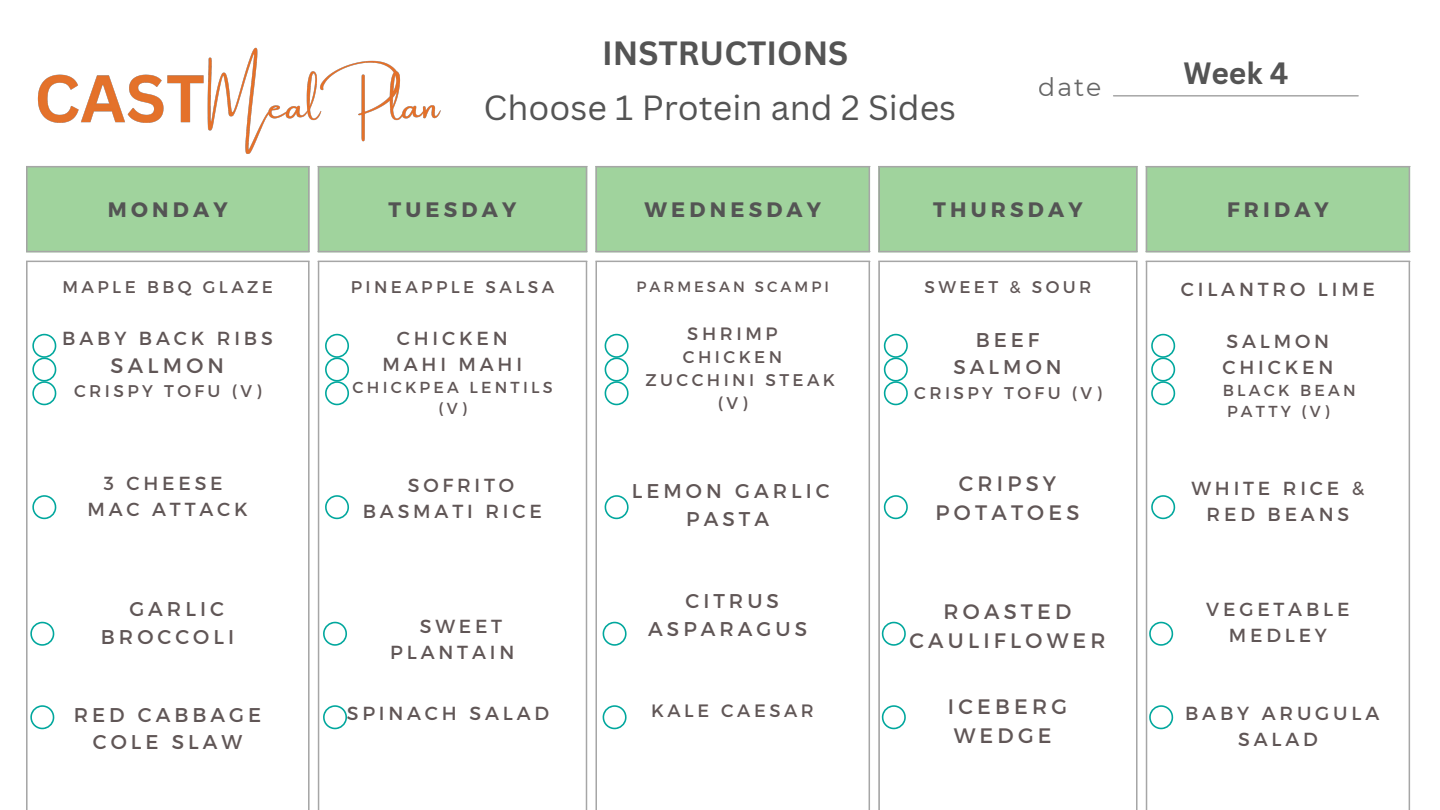
<style>
.page{position:relative;width:1440px;height:810px;background:#fff}
.page>*{position:absolute;margin:0;border:0;box-sizing:border-box;transform-origin:0 0}
.t1{font:34px "Canva Sans";color:#545454}
.t2{font:700 32.7px "Canva Sans";color:#545454}
.t3{font:700 30px "Canva Sans";color:#545454}
.t4{font:25.1px "Montserrat";color:#545454}
.t5{font:20.9px/29px "Montserrat";letter-spacing:.2em;color:#605656;text-align:center}
.t6{font:700 20.9px "Montserrat";letter-spacing:.2em;color:#545454}
.t7{font:19.9px/27.5px "Montserrat";letter-spacing:.2em;color:#605656;text-align:center}
.t8{font:18.9px/26px "Montserrat";letter-spacing:.2em;color:#605656;text-align:center}
.t9{font:17.9px "Montserrat";letter-spacing:.2em;color:#605656}
.t10{font:16.9px/23px "Montserrat";letter-spacing:.2em;color:#605656}
.t11{font:15.9px/21.5px "Montserrat";letter-spacing:.2em;color:#605656;text-align:center}
.t12{font:14.9px "Montserrat";letter-spacing:.2em;color:#605656}
</style>
<div class="page">
<hr style="left:1114px;top:95px;width:244px;height:2px;background:#a6a6a6">
<div style="left:28px;top:166px;width:1381px;height:86px;background:#a0d39d"></div>
<hr style="left:26px;top:167px;width:2px;height:84px;background:#a6a6a6">
<hr style="left:308px;top:167px;width:2px;height:84px;background:#a6a6a6">
<hr style="left:26px;top:251px;width:284px;height:1px;background:#a6a6a6">
<hr style="left:318px;top:167px;width:1px;height:84px;background:#a6a6a6">
<hr style="left:586px;top:167px;width:1px;height:84px;background:#a6a6a6">
<hr style="left:318px;top:166px;width:269px;height:1px;background:#a6a6a6">
<hr style="left:318px;top:251px;width:269px;height:1px;background:#a6a6a6">
<hr style="left:595px;top:167px;width:2px;height:84px;background:#a6a6a6">
<hr style="left:869px;top:167px;width:1px;height:84px;background:#a6a6a6">
<hr style="left:595px;top:166px;width:275px;height:1px;background:#a6a6a6">
<hr style="left:595px;top:251px;width:275px;height:1px;background:#a6a6a6">
<hr style="left:878px;top:167px;width:2px;height:84px;background:#a6a6a6">
<hr style="left:1136px;top:167px;width:2px;height:84px;background:#a6a6a6">
<hr style="left:878px;top:166px;width:260px;height:1px;background:#a6a6a6">
<hr style="left:878px;top:251px;width:260px;height:1px;background:#a6a6a6">
<hr style="left:1146px;top:167px;width:1px;height:84px;background:#a6a6a6">
<hr style="left:1409px;top:167px;width:1px;height:84px;background:#a6a6a6">
<hr style="left:1146px;top:166px;width:264px;height:1px;background:#a6a6a6">
<hr style="left:1146px;top:251px;width:264px;height:1px;background:#a6a6a6">
<hr style="left:26px;top:262px;width:2px;height:548px;background:#a6a6a6">
<hr style="left:308px;top:262px;width:2px;height:548px;background:#a6a6a6">
<hr style="left:26px;top:261px;width:284px;height:1px;background:#a6a6a6">
<hr style="left:26px;top:809px;width:284px;height:1px;background:#a6a6a6">
<hr style="left:318px;top:262px;width:1px;height:548px;background:#a6a6a6">
<hr style="left:586px;top:262px;width:1px;height:548px;background:#a6a6a6">
<hr style="left:318px;top:261px;width:269px;height:1px;background:#a6a6a6">
<hr style="left:318px;top:809px;width:269px;height:1px;background:#a6a6a6">
<hr style="left:595px;top:262px;width:2px;height:548px;background:#a6a6a6">
<hr style="left:869px;top:262px;width:1px;height:548px;background:#a6a6a6">
<hr style="left:595px;top:261px;width:275px;height:1px;background:#a6a6a6">
<hr style="left:595px;top:809px;width:275px;height:1px;background:#a6a6a6">
<hr style="left:878px;top:262px;width:2px;height:548px;background:#a6a6a6">
<hr style="left:1136px;top:262px;width:2px;height:548px;background:#a6a6a6">
<hr style="left:878px;top:261px;width:260px;height:1px;background:#a6a6a6">
<hr style="left:878px;top:809px;width:260px;height:1px;background:#a6a6a6">
<hr style="left:1146px;top:262px;width:1px;height:548px;background:#a6a6a6">
<hr style="left:1409px;top:262px;width:1px;height:548px;background:#a6a6a6">
<hr style="left:1146px;top:261px;width:264px;height:1px;background:#a6a6a6">
<hr style="left:1146px;top:809px;width:264px;height:1px;background:#a6a6a6">
<svg style="left:32px;top:495px;width:24px;height:24px"></svg>
<svg style="left:30px;top:622px;width:24px;height:24px"></svg>
<svg style="left:32px;top:334px;width:24px;height:71px"></svg>
<svg style="left:30px;top:705px;width:24px;height:24px"></svg>
<svg style="left:325px;top:495px;width:24px;height:24px"></svg>
<svg style="left:323px;top:622px;width:24px;height:24px"></svg>
<svg style="left:325px;top:334px;width:24px;height:71px"></svg>
<svg style="left:323px;top:705px;width:24px;height:24px"></svg>
<svg style="left:605px;top:495px;width:24px;height:24px"></svg>
<svg style="left:603px;top:622px;width:24px;height:24px"></svg>
<svg style="left:605px;top:334px;width:24px;height:71px"></svg>
<svg style="left:603px;top:705px;width:24px;height:24px"></svg>
<svg style="left:884px;top:495px;width:24px;height:24px"></svg>
<svg style="left:882px;top:622px;width:24px;height:24px"></svg>
<svg style="left:884px;top:334px;width:24px;height:71px"></svg>
<svg style="left:882px;top:705px;width:24px;height:24px"></svg>
<svg style="left:1151px;top:495px;width:24px;height:24px"></svg>
<svg style="left:1149px;top:622px;width:24px;height:24px"></svg>
<svg style="left:1151px;top:334px;width:24px;height:71px"></svg>
<svg style="left:1149px;top:705px;width:24px;height:24px"></svg>
<img style="left:26px;top:47px;width:415px;height:120px">
<p class="t2" style="left:602px;top:30px;width:248px">INSTRUCTIONS</p>
<p class="t1" style="left:484px;top:84px;width:474px">Choose 1 Protein and 2 Sides</p>
<h3 class="t4" style="left:1039px;top:71px;width:64px">date</h3>
<p class="t3" style="left:1183px;top:52px;width:107px">Week 4</p>
<p class="t6" style="left:108px;top:196px;width:121px">MONDAY</p>
<p class="t6" style="left:389px;top:196px;width:129px">TUESDAY</p>
<p class="t6" style="left:644px;top:196px;width:178px">WEDNESDAY</p>
<p class="t6" style="left:933px;top:196px;width:151px">THURSDAY</p>
<p class="t6" style="left:1227px;top:196px;width:103px">FRIDAY</p>
<p class="t10" style="left:63px;top:275px;width:212px">MAPLE BBQ GLAZE</p>
<p class="t8" style="left:62px;top:325px;width:212px">BABY BACK RIBS</p>
<p class="t5" style="left:111px;top:350px;width:115px">SALMON</p>
<p class="t10" style="left:74px;top:379px;width:189px">CRISPY TOFU (V)</p>
<p class="t8" style="left:104px;top:469px;width:120px">3 CHEESE</p>
<p class="t8" style="left:87px;top:495px;width:162px">MAC ATTACK</p>
<p class="t7" style="left:101px;top:594px;width:135px;text-align:left;text-indent:28px">GARLIC<br>BROCCOLI</p>
<p class="t7" style="left:74px;top:700px;width:189px">RED CABBAGE<br>COLE SLAW</p>
<p class="t10" style="left:351px;top:275px;width:205px">PINEAPPLE SALSA</p>
<p class="t8" style="left:397px;top:325px;width:112px">CHICKEN</p>
<p class="t8" style="left:382px;top:351px;width:141px">MAHI MAHI</p>
<p class="t11" style="left:353px;top:376px;width:202px">CHICKPEA LENTILS (V)</p>
<p class="t8" style="left:363px;top:472px;width:181px;text-align:left;text-indent:45px">SOFRITO<br>BASMATI RICE</p>
<p class="t8" style="left:390px;top:613px;width:126px;text-align:left;text-indent:30px">SWEET<br>PLANTAIN</p>
<p class="t8" style="left:347px;top:699px;width:204px">SPINACH SALAD</p>
<p class="t12" style="left:637px;top:277px;width:194px">PARMESAN SCAMPI</p>
<p class="t9" style="left:687px;top:322px;width:92px">SHRIMP</p>
<p class="t10" style="left:683px;top:345px;width:101px">CHICKEN</p>
<p class="t10" style="left:718px;top:368px;width:119px;text-indent:-72px">ZUCCHINI STEAK (V)</p>
<p class="t7" style="left:632px;top:477px;width:199px">LEMON GARLIC</p>
<p class="t7" style="left:686px;top:504px;width:84px">PASTA</p>
<p class="t7" style="left:648px;top:587px;width:160px">CITRUS<br>ASPARAGUS</p>
<p class="t9" style="left:651px;top:699px;width:164px">KALE CAESAR</p>
<p class="t10" style="left:924px;top:275px;width:168px">SWEET &amp; SOUR</p>
<p class="t7" style="left:976px;top:325px;width:65px">BEEF</p>
<p class="t7" style="left:954px;top:352px;width:110px">SALMON</p>
<p class="t10" style="left:914px;top:380px;width:189px">CRISPY TOFU (V)</p>
<p class="t5" style="left:936px;top:468px;width:145px">CRIPSY<br>POTATOES</p>
<p class="t5" style="left:909px;top:596px;width:198px">ROASTED<br>CAULIFLOWER</p>
<p class="t5" style="left:948px;top:691px;width:121px;text-align:left">ICEBERG<br>WEDGE</p>
<p class="t8" style="left:1181px;top:275px;width:196px">CILANTRO LIME</p>
<p class="t8" style="left:1227px;top:327px;width:104px">SALMON</p>
<p class="t8" style="left:1222px;top:353px;width:112px">CHICKEN</p>
<p class="t11" style="left:1223px;top:378px;width:134px;text-align:left">BLACK BEAN<br>PATTY (V)</p>
<p class="t8" style="left:1192px;top:474px;width:174px">WHITE RICE &amp;<br>RED BEANS</p>
<p class="t8" style="left:1206px;top:595px;width:145px">VEGETABLE<br>MEDLEY</p>
<p class="t8" style="left:1185px;top:699px;width:196px">BABY ARUGULA<br>SALAD</p>
</div>
